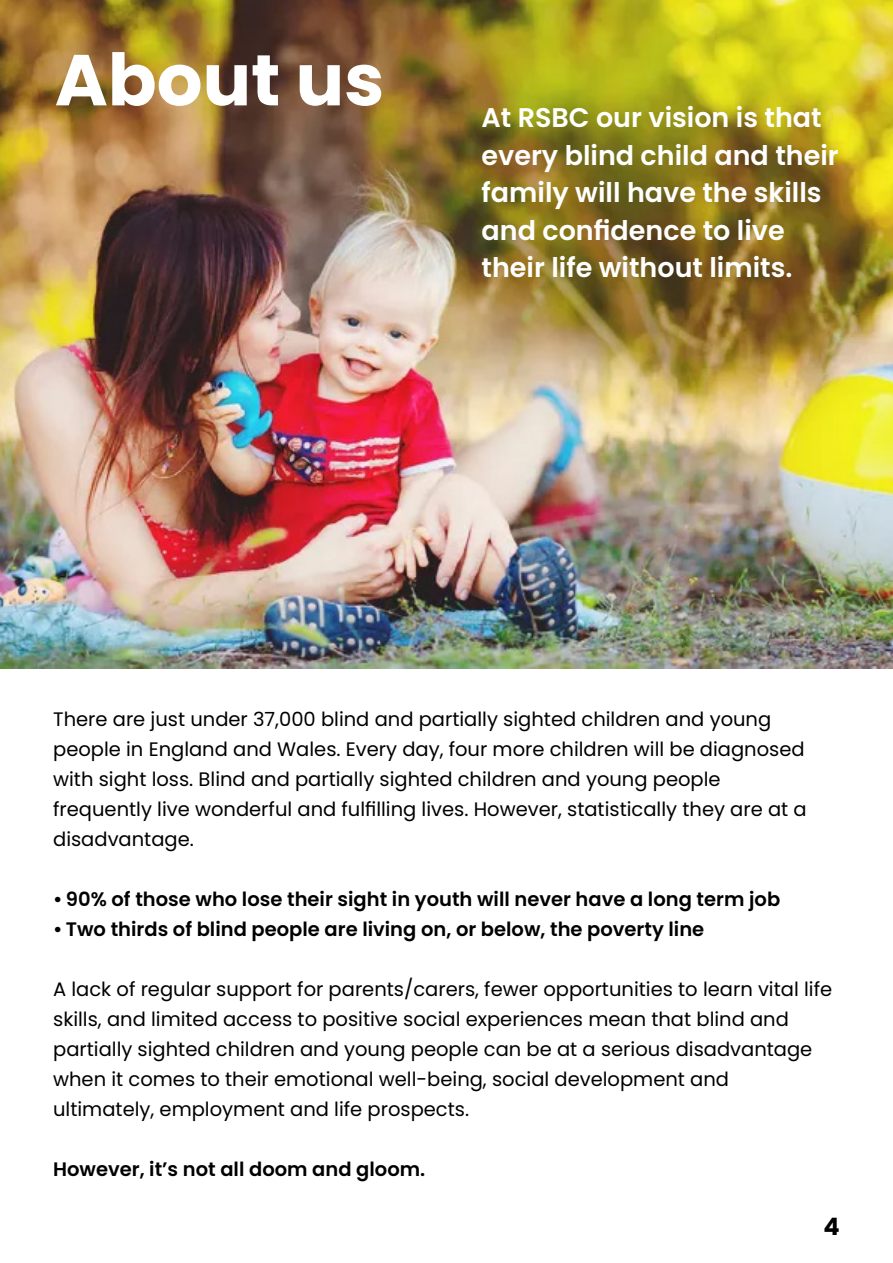
<style>
.page{position:relative;width:893px;height:1263px;background:#fff}
.page>*{position:absolute;margin:0;border:0;box-sizing:border-box;transform-origin:0 0}
.t1{font:700 72px "Poppins";color:#fff}
.paragraph{font:600 27px "Poppins";color:#fff}
.t2{font:700 24px "Poppins";color:#000}
.paragraph-2{font:19.5px/30px "Poppins";color:#000}
.paragraph-3{font:600 19.5px "Poppins";color:#000}
</style>
<div class="page">
<img style="left:0;top:0;width:893px;height:668px">
<h1 class="t1" style="left:55px;top:38px;width:331px">About us</h1>
<p class="paragraph" style="left:482px;top:102px;width:342px">At RSBC our vision is that</p>
<p class="paragraph" style="left:482px;top:140px;width:359px">every blind child and their</p>
<p class="paragraph" style="left:482px;top:177px;width:341px">family will have the skills</p>
<p class="paragraph" style="left:482px;top:215px;width:305px">and confidence to live</p>
<p class="paragraph" style="left:482px;top:252px;width:312px">their life without limits.</p>
<p class="paragraph-2" style="left:53px;top:704px;width:755px">There are just under 37,000 blind and partially sighted children and young people in England and Wales. Every day, four more children will be diagnosed with sight loss. Blind and partially sighted children and young people frequently live wonderful and fulfilling lives. However, statistically they are at a disadvantage.</p>
<p class="paragraph-3" style="left:53px;top:888px;width:729px">• 90% of those who lose their sight in youth will never have a long term job</p>
<p class="paragraph-3" style="left:53px;top:918px;width:653px">• Two thirds of blind people are living on, or below, the poverty line</p>
<p class="paragraph-2" style="left:53px;top:974px;width:780px">A lack of regular support for parents/carers, fewer opportunities to learn vital life</p>
<p class="paragraph-2" style="left:53px;top:1004px;width:737px">skills, and limited access to positive social experiences mean that blind and</p>
<p class="paragraph-2" style="left:53px;top:1034px;width:761px">partially sighted children and young people can be at a serious disadvantage</p>
<p class="paragraph-2" style="left:53px;top:1064px;width:677px">when it comes to their emotional well-being, social development and</p>
<p class="paragraph-2" style="left:53px;top:1094px;width:417px">ultimately, employment and life prospects.</p>
<p class="paragraph-3" style="left:53px;top:1158px;width:374px">However, it’s not all doom and gloom.</p>
<p class="t2" style="left:824px;top:1213px;width:18px">4</p>
</div>
